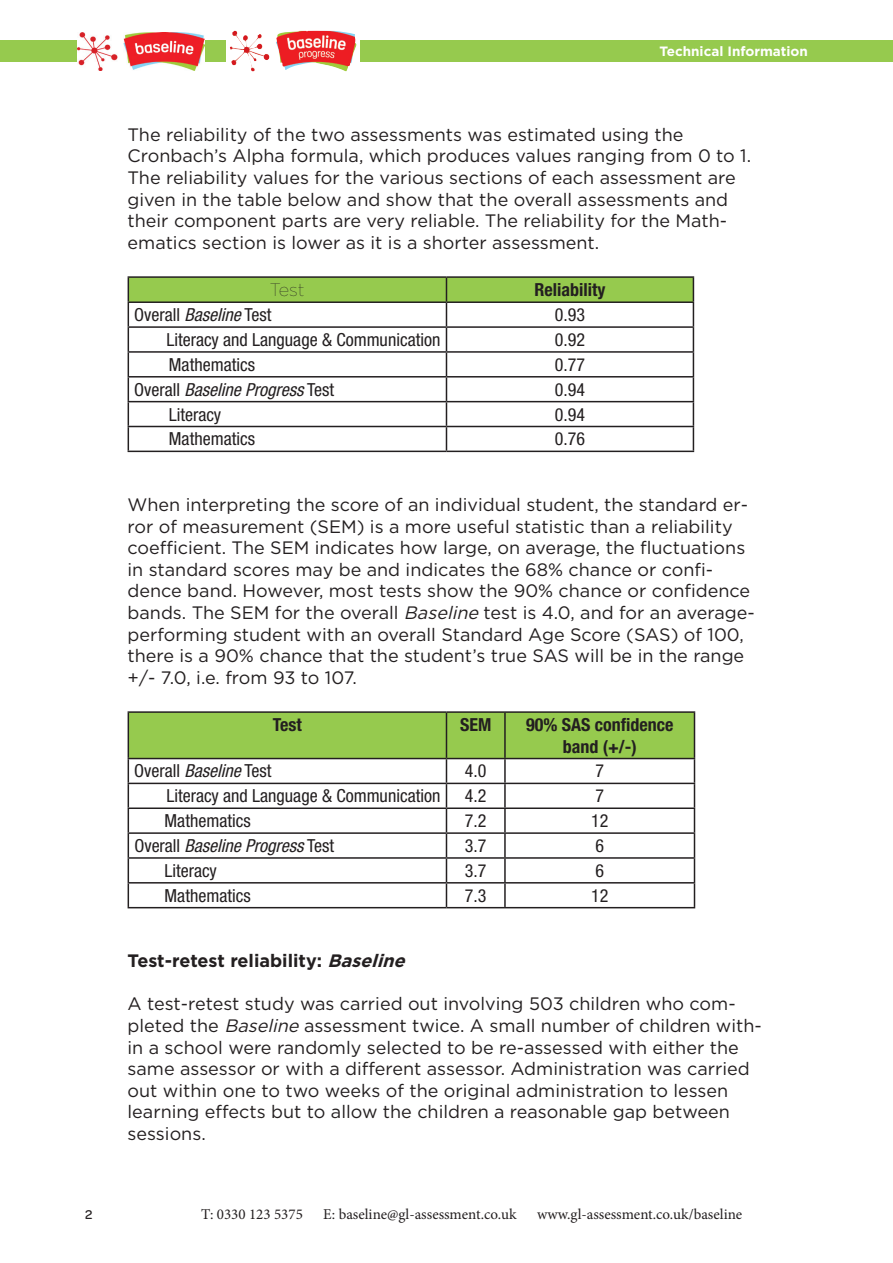
<style>
.page{position:relative;width:893px;height:1263px;background:#fff}
.page>*{position:absolute;margin:0;border:0;box-sizing:border-box;transform-origin:0 0}
.t1{font:18px/21.6px "Gotham";color:#231f20}
.t2{font:condensed 18px "Helvetica Neue LT Std";color:#231f20}
.t3{font:italic condensed 18px "Helvetica Neue LT Std";color:#231f20}
.t4{font:700 condensed 18px/21.6px "Helvetica Neue LT Std";color:#231f20;text-align:center}
.t5{font:700 18px "Gotham";color:#231f20}
.t6{font:100 18px "Gotham";color:#231f20}
.t7{font:15px "Minion Pro";color:#231f20}
.t8{font:700 13.5px "Gotham";color:#fff}
.t9{font:500 13.5px "Omnes";color:#231f20}
.s1{font-style:italic}
.s2{font-style:normal}
</style>
<div class="page">
<div style="left:0;top:40px;width:893px;height:22px;background:#96ca4e"></div>
<div style="left:226px;top:25px;width:134px;height:52px;background:#fff"></div>
<img style="left:230px;top:31px;width:126px;height:40px">
<img style="left:77px;top:33px;width:128px;height:37px">
<hr style="left:128px;top:276px;width:318px;height:2px;background:#231f20">
<hr style="left:446px;top:276px;width:248px;height:2px;background:#231f20">
<svg style="left:128px;top:277px;width:566px;height:174px"></svg>
<hr style="left:128px;top:451px;width:318px;height:1px;background:#231f20">
<hr style="left:446px;top:451px;width:248px;height:1px;background:#231f20">
<hr style="left:128px;top:711px;width:318px;height:2px;background:#231f20">
<hr style="left:446px;top:711px;width:59px;height:2px;background:#231f20">
<hr style="left:505px;top:711px;width:190px;height:2px;background:#231f20">
<svg style="left:128px;top:712px;width:567px;height:195px"></svg>
<hr style="left:128px;top:907px;width:318px;height:1px;background:#231f20">
<hr style="left:446px;top:907px;width:59px;height:1px;background:#231f20">
<hr style="left:505px;top:907px;width:190px;height:1px;background:#231f20">
<p class="t9" style="left:85px;top:1205px;width:9px">2</p>
<p class="t8" style="left:659px;top:43px;width:150px">Technical Information</p>
<p class="t1" style="left:128px;top:123px;width:625px">The reliability of the two assessments was estimated using the Cronbach’s Alpha formula, which produces values ranging from 0 to 1.<br>The reliability values for the various sections of each assessment are given in the table below and show that the overall assessments and their component parts are very reliable. The reliability for the Math&shy;ematics section is lower as it is a shorter assessment.</p>
<p class="t6" style="left:270px;top:280px;width:36px">Test</p>
<p class="t4" style="left:534px;top:278px;width:72px">Reliability</p>
<p class="t2" style="left:134px;top:304px;width:139px">Overall <span class="s1">Baseline</span>Test</p>
<p class="t2" style="left:555px;top:304px;width:32px">0.93</p>
<p class="t2" style="left:167px;top:329px;width:275px">Literacy and Language &amp; Communication</p>
<p class="t2" style="left:555px;top:329px;width:32px">0.92</p>
<p class="t2" style="left:169px;top:354px;width:88px">Mathematics</p>
<p class="t2" style="left:555px;top:354px;width:32px">0.77</p>
<p class="t3" style="left:134px;top:379px;width:201px"><span class="s2">O v e r a l l</span> BaselineProgress<span class="s2">Te s t</span></p>
<p class="t2" style="left:555px;top:379px;width:32px">0.94</p>
<p class="t2" style="left:169px;top:404px;width:54px">Literacy</p>
<p class="t2" style="left:555px;top:404px;width:32px">0.94</p>
<p class="t2" style="left:169px;top:429px;width:88px">Mathematics</p>
<p class="t2" style="left:555px;top:429px;width:32px">0.76</p>
<p class="t1" style="left:128px;top:493px;width:629px">When interpreting the score of an individual student, the standard er&shy;ror of measurement (SEM) is a more useful statistic than a reliability coefficient. The SEM indicates how large, on average, the fluctuations in standard scores may be and indicates the 68% chance or confi&shy;dence band. However, most tests show the 90% chance or confidence bands. The SEM for the overall <span class="s1">Baseline</span> test is 4.0, and for an average&shy;performing student with an overall Standard Age Score (SAS) of 100, there is a 90% chance that the student’s true SAS will be in the range +/- 7.0, i.e. from 93 to 107.</p>
<p class="t4" style="left:273px;top:713px;width:30px">Test</p>
<p class="t4" style="left:460px;top:713px;width:33px">SEM</p>
<p class="t4" style="left:526px;top:713px;width:149px">90% SAS confidence band (+/-)</p>
<p class="t2" style="left:134px;top:761px;width:139px">Overall <span class="s1">Baseline</span>Test</p>
<p class="t2" style="left:465px;top:761px;width:23px">4.0</p>
<p class="t2" style="left:595px;top:761px;width:10px">7</p>
<p class="t2" style="left:167px;top:785px;width:275px">Literacy and Language &amp; Communication</p>
<p class="t2" style="left:465px;top:785px;width:23px">4.2</p>
<p class="t2" style="left:595px;top:785px;width:10px">7</p>
<p class="t2" style="left:165px;top:810px;width:88px">Mathematics</p>
<p class="t2" style="left:465px;top:810px;width:23px">7.2</p>
<p class="t2" style="left:591px;top:810px;width:19px">12</p>
<p class="t3" style="left:134px;top:835px;width:201px"><span class="s2">O v e r a l l</span> BaselineProgress<span class="s2">Te s t</span></p>
<p class="t2" style="left:465px;top:835px;width:23px">3.7</p>
<p class="t2" style="left:595px;top:835px;width:10px">6</p>
<p class="t2" style="left:165px;top:860px;width:54px">Literacy</p>
<p class="t2" style="left:465px;top:860px;width:23px">3.7</p>
<p class="t2" style="left:595px;top:860px;width:10px">6</p>
<p class="t2" style="left:165px;top:885px;width:88px">Mathematics</p>
<p class="t2" style="left:465px;top:885px;width:23px">7.3</p>
<p class="t2" style="left:591px;top:885px;width:19px">12</p>
<p class="t5" style="left:128px;top:950px;width:284px">Test-retest reliability: <span class="s1">Baseline</span></p>
<p class="t1" style="left:128px;top:993px;width:636px">A test-retest study was carried out involving 503 children who com&shy;pleted the <span class="s1">Baseline</span> assessment twice. A small number of children with&shy;in a school were randomly selected to be re-assessed with either the same assessor or with a different assessor. Administration was carried out within one to two weeks of the original administration to lessen learning effects but to allow the children a reasonable gap between sessions.</p>
<p class="t7" style="left:201px;top:1204px;width:103px">T: 0330 123 5375</p>
<p class="t7" style="left:323px;top:1204px;width:195px">E: baseline@gl-assessment.co.uk</p>
<p class="t7" style="left:537px;top:1204px;width:207px">www.gl-assessment.co.uk/baseline</p>
</div>
